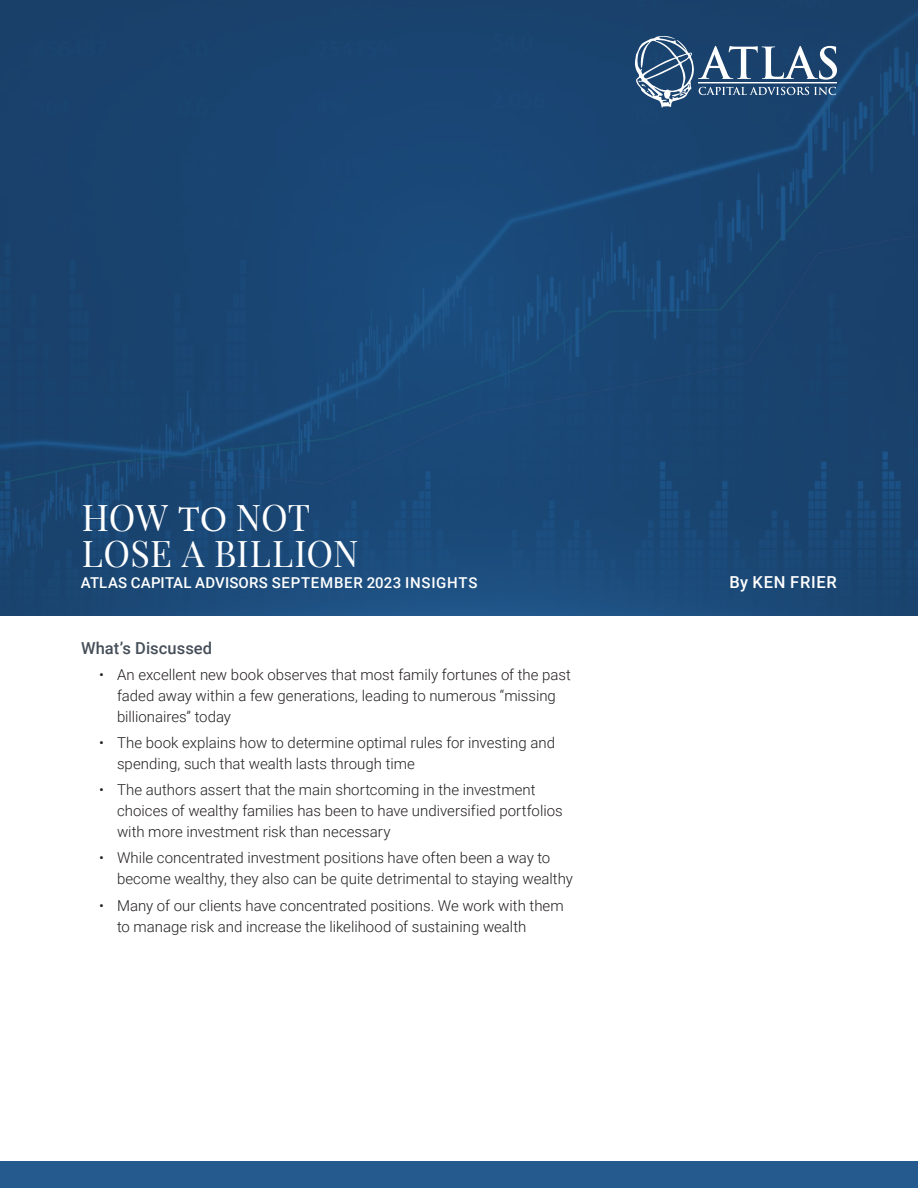
<style>
.page{position:relative;width:918px;height:1188px;background:#fff}
.page>*{position:absolute;margin:0;border:0;box-sizing:border-box;transform-origin:0 0}
.Subtitle{font:36px/36px "Playfair Display";color:#fff}
.t1{font:500 16.5px "Roboto";letter-spacing:.005em;color:#464f59}
.P_Intro{font:500 16.5px "Roboto";letter-spacing:.04em;color:#fff}
.t2{font:300 15px/21px "Roboto";color:#231f20}
.Subtitle-2{font:500 15px "Roboto";letter-spacing:.02em;color:#fff}
.s1{font-family:"Minion Pro"}
</style>
<div class="page">
<img style="left:0;top:0;width:918px;height:615px">
<div style="left:0;top:1161px;width:918px;height:27px;background:#245a8e"></div>
<svg style="left:635px;top:36px;width:202px;height:72px;background:#456689"></svg>
<p class="Subtitle" style="left:82px;top:497px;width:278px">HOW <span class="s1">TO</span> NOT<br>LOSE A BILLION</p>
<p class="Subtitle-2" style="left:81px;top:572px;width:398px">ATLAS CAPITAL ADVISORS SEPTEMBER 2023 INSIGHTS</p>
<h2 class="t1" style="left:81px;top:637px;width:133px">What’s Discussed</h2>
<p class="t2" style="left:117px;top:663px;width:456px;text-indent:-18px">• An excellent new book observes that most family fortunes of the past faded away within a few generations, leading to numerous “missing billionaires” today</p>
<p class="t2" style="left:117px;top:731px;width:440px;text-indent:-18px">• The book explains how to determine optimal rules for investing and spending, such that wealth lasts through time</p>
<p class="t2" style="left:117px;top:779px;width:447px;text-indent:-18px">• The authors assert that the main shortcoming in the investment choices of wealthy families has been to have undiversified portfolios with more investment risk than necessary</p>
<p class="t2" style="left:117px;top:847px;width:457px;text-indent:-18px">• While concentrated investment positions have often been a way to become wealthy, they also can be quite detrimental to staying wealthy</p>
<p class="t2" style="left:117px;top:894px;width:448px;text-indent:-18px">• Many of our clients have concentrated positions. We work with them to manage risk and increase the likelihood of sustaining wealth</p>
<p class="P_Intro" style="left:729px;top:571px;width:109px">By KEN FRIER</p>
</div>
